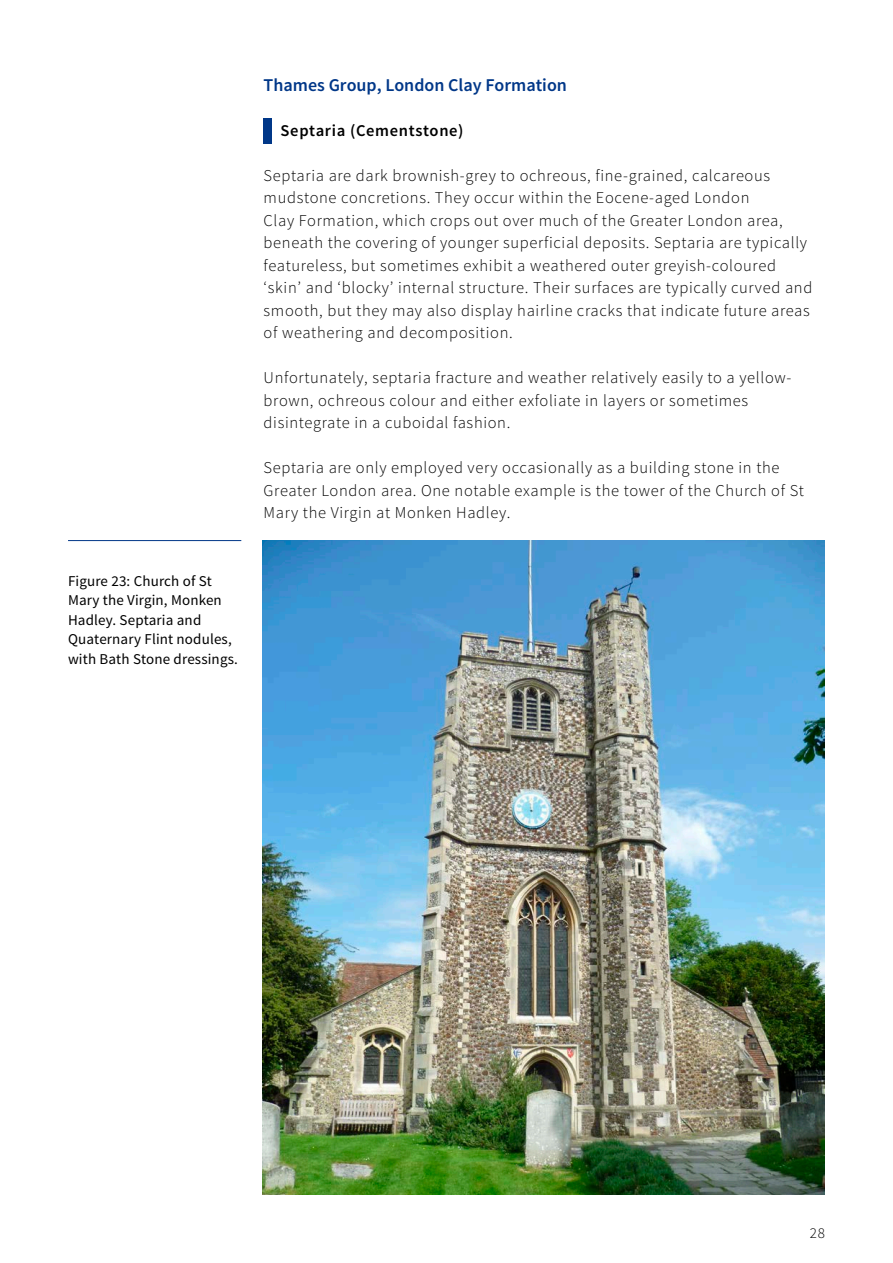
<style>
.page{position:relative;width:893px;height:1263px;background:#fff}
.page>*{position:absolute;margin:0;border:0;box-sizing:border-box;transform-origin:0 0}
.Heading_2{font:600 18px "Source Sans Pro";color:#003788}
.Body_text{font:300 16.5px/22.5px "Source Sans Pro";letter-spacing:.04em;color:#000}
.Emphasis_Stone_type{font:600 16.5px "Source Sans Pro";letter-spacing:.04em;color:#000}
.t1{font:15px/19.5px "Source Sans Pro";letter-spacing:.01em;color:#000}
.t2{font:300 15px "Source Sans Pro";color:#000}
</style>
<div class="page">
<div style="left:264px;top:119px;width:8px;height:25px;background:#003788"></div>
<hr style="left:68px;top:540px;width:173px;height:1px;background:#003788">
<img style="left:263px;top:541px;width:562px;height:654px">
<p class="t1" style="left:68px;top:571px;width:171px">Figure 23: Church of St<br>Mary the Virgin, Monken<br>Hadley. Septaria and<br>Quaternary Flint nodules, with Bath Stone dressings.</p>
<h2 class="Heading_2" style="left:264px;top:73px;width:305px">Thames Group, London Clay Formation</h2>
<h3 class="Emphasis_Stone_type" style="left:281px;top:120px;width:184px">Septaria (Cementstone)</h3>
<p class="Body_text" style="left:264px;top:164px;width:550px">Septaria are dark brownish-grey to ochreous, fine-grained, calcareous mudstone concretions. They occur within the Eocene-aged London<br>Clay Formation, which crops out over much of the Greater London area, beneath the covering of younger superficial deposits. Septaria are typically featureless, but sometimes exhibit a weathered outer greyish-coloured ‘skin’ and ‘blocky’ internal structure. Their surfaces are typically curved and smooth, but they may also display hairline cracks that indicate future areas of weathering and decomposition.</p>
<p class="Body_text" style="left:264px;top:366px;width:529px">Unfortunately, septaria fracture and weather relatively easily to a yellow&shy;brown, ochreous colour and either exfoliate in layers or sometimes disintegrate in a cuboidal fashion.</p>
<p class="Body_text" style="left:264px;top:456px;width:542px">Septaria are only employed very occasionally as a building stone in the<br>Greater London area. One notable example is the tower of the Church of St<br>Mary the Virgin at Monken Hadley.</p>
<p class="t2" style="left:810px;top:1224px;width:16px">28</p>
</div>
